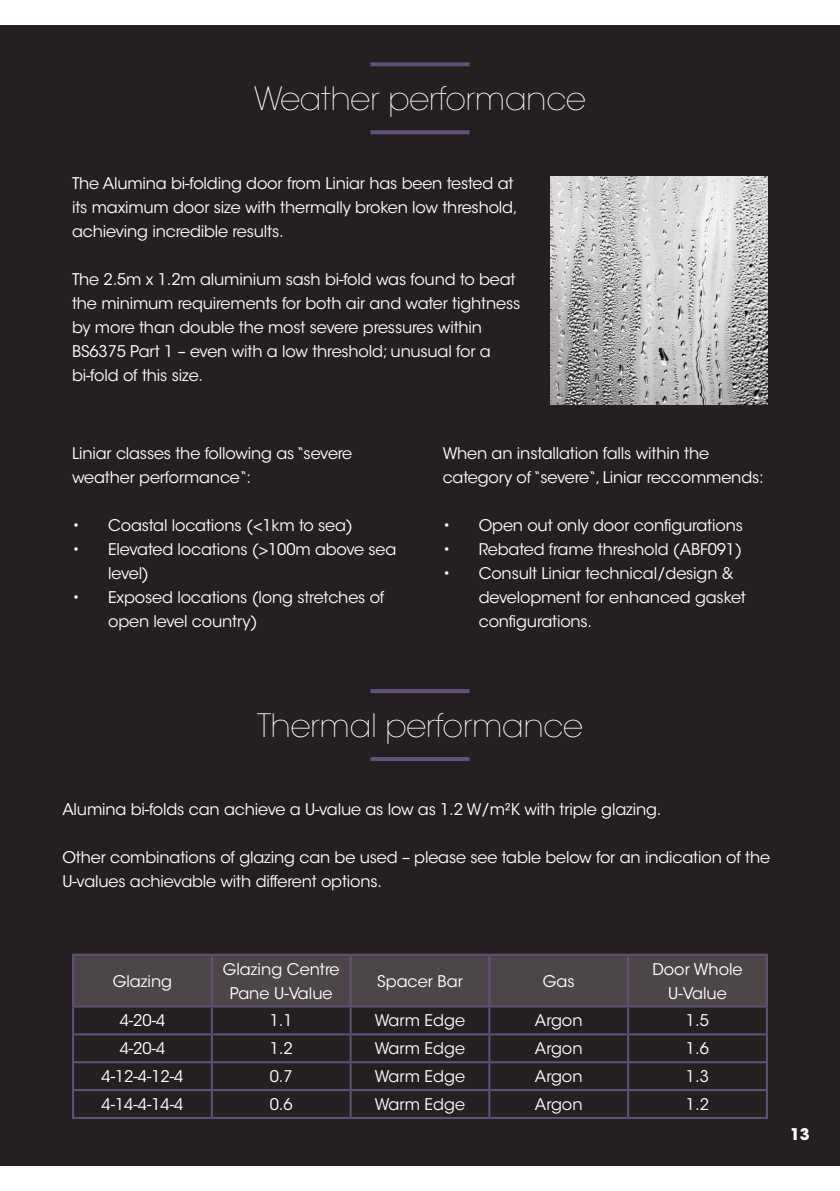
<style>
.page{position:relative;width:840px;height:1191px;background:#fff}
.page>*{position:absolute;margin:0;border:0;box-sizing:border-box;transform-origin:0 0}
.t1{font:200 32px "ITC Avant Garde Std";letter-spacing:-.01em;color:#fff}
.t2{font:16px/24px "ITC Avant Garde Std";letter-spacing:-.01em;color:#fff}
.Main_Text{font:700 16px "ITC Avant Garde Pro";color:#fff}
</style>
<div class="page">
<div style="left:0;top:25px;width:839px;height:1141px;background:#252020"></div>
<svg style="left:370px;top:62px;width:99px;height:4px"></svg>
<svg style="left:370px;top:130px;width:99px;height:4px"></svg>
<hr style="left:370px;top:689px;width:99px;height:4px;background:#615179">
<hr style="left:370px;top:757px;width:99px;height:4px;background:#615179">
<div style="left:74px;top:955px;width:691px;height:50px;background:#4c4746"></div>
<hr style="left:72px;top:953px;width:140px;height:2px;background:#615179">
<hr style="left:72px;top:955px;width:2px;height:50px;background:#615179">
<hr style="left:212px;top:953px;width:138px;height:2px;background:#615179">
<hr style="left:211px;top:955px;width:2px;height:50px;background:#615179">
<hr style="left:350px;top:953px;width:139px;height:2px;background:#615179">
<hr style="left:349px;top:955px;width:2px;height:50px;background:#615179">
<hr style="left:489px;top:953px;width:138px;height:2px;background:#615179">
<hr style="left:488px;top:955px;width:2px;height:50px;background:#615179">
<hr style="left:627px;top:953px;width:140px;height:2px;background:#615179">
<hr style="left:626px;top:955px;width:2px;height:50px;background:#615179">
<hr style="left:765px;top:955px;width:2px;height:50px;background:#615179">
<hr style="left:72px;top:1005px;width:140px;height:2px;background:#615179">
<hr style="left:72px;top:1007px;width:2px;height:26px;background:#615179">
<hr style="left:212px;top:1005px;width:138px;height:2px;background:#615179">
<hr style="left:211px;top:1007px;width:2px;height:26px;background:#615179">
<hr style="left:350px;top:1005px;width:139px;height:2px;background:#615179">
<hr style="left:349px;top:1007px;width:2px;height:26px;background:#615179">
<hr style="left:489px;top:1005px;width:138px;height:2px;background:#615179">
<hr style="left:488px;top:1007px;width:2px;height:26px;background:#615179">
<hr style="left:627px;top:1005px;width:140px;height:2px;background:#615179">
<hr style="left:626px;top:1007px;width:2px;height:26px;background:#615179">
<hr style="left:765px;top:1007px;width:2px;height:26px;background:#615179">
<hr style="left:72px;top:1033px;width:140px;height:2px;background:#615179">
<hr style="left:72px;top:1035px;width:2px;height:26px;background:#615179">
<hr style="left:212px;top:1033px;width:138px;height:2px;background:#615179">
<hr style="left:211px;top:1035px;width:2px;height:26px;background:#615179">
<hr style="left:350px;top:1033px;width:139px;height:2px;background:#615179">
<hr style="left:349px;top:1035px;width:2px;height:26px;background:#615179">
<hr style="left:489px;top:1033px;width:138px;height:2px;background:#615179">
<hr style="left:488px;top:1035px;width:2px;height:26px;background:#615179">
<hr style="left:627px;top:1033px;width:140px;height:2px;background:#615179">
<hr style="left:626px;top:1035px;width:2px;height:26px;background:#615179">
<hr style="left:765px;top:1035px;width:2px;height:26px;background:#615179">
<hr style="left:72px;top:1061px;width:140px;height:2px;background:#615179">
<hr style="left:72px;top:1063px;width:2px;height:26px;background:#615179">
<hr style="left:212px;top:1061px;width:138px;height:2px;background:#615179">
<hr style="left:211px;top:1063px;width:2px;height:26px;background:#615179">
<hr style="left:350px;top:1061px;width:139px;height:2px;background:#615179">
<hr style="left:349px;top:1063px;width:2px;height:26px;background:#615179">
<hr style="left:489px;top:1061px;width:138px;height:2px;background:#615179">
<hr style="left:488px;top:1063px;width:2px;height:26px;background:#615179">
<hr style="left:627px;top:1061px;width:140px;height:2px;background:#615179">
<hr style="left:626px;top:1063px;width:2px;height:26px;background:#615179">
<hr style="left:765px;top:1063px;width:2px;height:26px;background:#615179">
<hr style="left:72px;top:1089px;width:140px;height:2px;background:#615179">
<hr style="left:72px;top:1091px;width:2px;height:26px;background:#615179">
<hr style="left:212px;top:1089px;width:138px;height:2px;background:#615179">
<hr style="left:211px;top:1091px;width:2px;height:26px;background:#615179">
<hr style="left:350px;top:1089px;width:139px;height:2px;background:#615179">
<hr style="left:349px;top:1091px;width:2px;height:26px;background:#615179">
<hr style="left:489px;top:1089px;width:138px;height:2px;background:#615179">
<hr style="left:488px;top:1091px;width:2px;height:26px;background:#615179">
<hr style="left:627px;top:1089px;width:140px;height:2px;background:#615179">
<hr style="left:626px;top:1091px;width:2px;height:26px;background:#615179">
<hr style="left:765px;top:1091px;width:2px;height:26px;background:#615179">
<hr style="left:72px;top:1117px;width:140px;height:2px;background:#615179">
<hr style="left:212px;top:1117px;width:138px;height:2px;background:#615179">
<hr style="left:350px;top:1117px;width:139px;height:2px;background:#615179">
<hr style="left:489px;top:1117px;width:138px;height:2px;background:#615179">
<hr style="left:627px;top:1117px;width:140px;height:2px;background:#615179">
<img style="left:550px;top:177px;width:217px;height:227px">
<p class="t1" style="left:254px;top:80px;width:333px">Weather performance</p>
<p class="t2" style="left:72px;top:171px;width:447px">The Alumina bi-folding door from Liniar has been tested at its maximum door size with thermally broken low threshold, achieving incredible results.</p>
<p class="t2" style="left:72px;top:267px;width:449px">The 2.5m x 1.2m aluminium sash bi-fold was found to beat the minimum requirements for both air and water tightness by more than double the most severe pressures within BS6375 Part 1 – even with a low threshold; unusual for a bi-fold of this size.</p>
<p class="t2" style="left:72px;top:441px;width:281px">Liniar classes the following as “severe weather performance“:</p>
<p class="t2" style="left:72px;top:513px;width:282px">• Coastal locations (&lt;1km to sea)</p>
<p class="t2" style="left:108px;top:537px;width:289px;text-indent:-36px">• Elevated locations (&gt;100m above sea level)</p>
<p class="t2" style="left:108px;top:585px;width:278px;text-indent:-36px">• Exposed locations (long stretches of open level country)</p>
<p class="t2" style="left:442px;top:441px;width:322px">When an installation falls within the category of “severe“, Liniar reccommends:</p>
<p class="t2" style="left:442px;top:513px;width:301px">• Open out only door configurations</p>
<p class="t2" style="left:442px;top:537px;width:301px">• Rebated frame threshold (ABF091)</p>
<p class="t2" style="left:478px;top:561px;width:268px;text-indent:-36px">• Consult Liniar technical/design &amp; development for enhanced gasket configurations.</p>
<p class="t1" style="left:257px;top:706px;width:327px">Thermal performance</p>
<p class="t2" style="left:62px;top:797px;width:600px">Alumina bi-folds can achieve a U-value as low as 1.2 W/m²K with triple glazing.</p>
<p class="t2" style="left:62px;top:845px;width:709px">Other combinations of glazing can be used – please see table below for an indication of the<br>U-values achievable with different options.</p>
<p class="t2" style="left:113px;top:969px;width:61px">Glazing</p>
<p class="t2" style="left:223px;top:957px;width:118px;text-align:center">Glazing Centre<br>Pane U-Value</p>
<p class="t2" style="left:377px;top:969px;width:87px">Spacer Bar</p>
<p class="t2" style="left:542px;top:969px;width:33px">Gas</p>
<p class="t2" style="left:652px;top:957px;width:92px;text-align:center">Door Whole<br>U-Value</p>
<p class="t2" style="left:120px;top:1008px;width:47px">4-20-4</p>
<p class="t2" style="left:269px;top:1008px;width:25px">1.1</p>
<p class="t2" style="left:374px;top:1008px;width:92px">Warm Edge</p>
<p class="t2" style="left:534px;top:1008px;width:49px">Argon</p>
<p class="t2" style="left:685px;top:1008px;width:25px">1.5</p>
<p class="t2" style="left:120px;top:1036px;width:47px">4-20-4</p>
<p class="t2" style="left:269px;top:1036px;width:25px">1.2</p>
<p class="t2" style="left:374px;top:1036px;width:92px">Warm Edge</p>
<p class="t2" style="left:534px;top:1036px;width:49px">Argon</p>
<p class="t2" style="left:685px;top:1036px;width:25px">1.6</p>
<p class="t2" style="left:101px;top:1064px;width:83px">4-12-4-12-4</p>
<p class="t2" style="left:269px;top:1064px;width:25px">0.7</p>
<p class="t2" style="left:374px;top:1064px;width:92px">Warm Edge</p>
<p class="t2" style="left:534px;top:1064px;width:49px">Argon</p>
<p class="t2" style="left:685px;top:1064px;width:25px">1.3</p>
<p class="t2" style="left:101px;top:1092px;width:83px">4-14-4-14-4</p>
<p class="t2" style="left:269px;top:1092px;width:25px">0.6</p>
<p class="t2" style="left:374px;top:1092px;width:92px">Warm Edge</p>
<p class="t2" style="left:534px;top:1092px;width:49px">Argon</p>
<p class="t2" style="left:685px;top:1092px;width:25px">1.2</p>
<p class="Main_Text" style="left:789px;top:1123px;width:21px">13</p>
</div>
